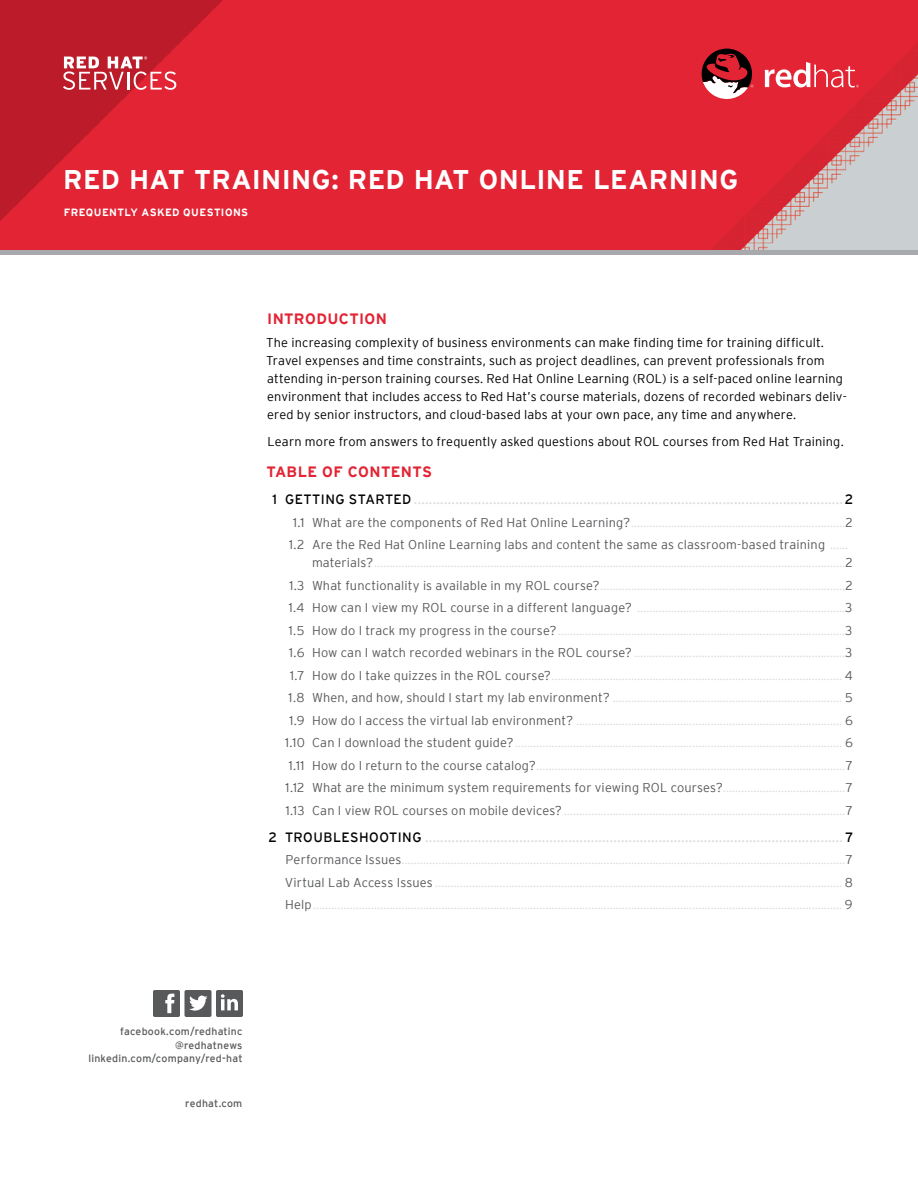
<style>
.page{position:relative;width:918px;height:1188px;background:#fff}
.page>*{position:absolute;margin:0;border:0;box-sizing:border-box;transform-origin:0 0}
.t1{font:700 27px "Interstate";letter-spacing:.015em;color:#fff}
.t2{font:700 15px "Interstate";letter-spacing:.025em;color:#e22434}
.t3{font:13.5px "Interstate";letter-spacing:.03em;color:#dcddde}
.t4{font:300 12.75px/22.5px "Interstate";letter-spacing:.01em;color:#dcddde;text-align:right}
.t5{font:300 12.75px/18px "Interstate";letter-spacing:.01em;color:#000}
.t6{font:300 12.75px/22.5px "Interstate";letter-spacing:.01em;color:#58595b;text-align:center}
.t7{font:10.5px/13.5px "Interstate";letter-spacing:.02em;color:#58595b;text-align:right}
.t8{font:700 10.5px "Interstate";letter-spacing:.04em;color:#fff}
.s1{color:#000}
.s2{color:#dcddde}
.s3{color:#58595b}
</style>
<div class="page">
<img style="left:0;top:0;width:918px;height:250px">
<svg style="left:153px;top:990px;width:90px;height:27px"></svg>
<svg style="left:765px;top:62px;width:94px;height:25px"></svg>
<svg style="left:702px;top:49px;width:51px;height:50px"></svg>
<svg style="left:63px;top:56px;width:113px;height:34px"></svg>
<div style="left:0;top:250px;width:918px;height:5px;background:#a7a9ac"></div>
<h1 class="t1" style="left:63px;top:164px;width:677px">RED HAT TRAINING: RED HAT ONLINE LEARNING</h1>
<p class="t8" style="left:64px;top:206px;width:186px">FREQUENTLY ASKED QUESTIONS</p>
<p class="t2" style="left:267px;top:310px;width:121px">INTRODUCTION</p>
<p class="t5" style="left:266px;top:333px;width:582px">The increasing complexity of business environments can make finding time for training difficult.<br>Travel expenses and time constraints, such as project deadlines, can prevent professionals from attending in-person training courses. Red Hat Online Learning (ROL) is a self-paced online learning environment that includes access to Red Hat’s course materials, dozens of recorded webinars deliv&shy;ered by senior instructors, and cloud-based labs at your own pace, any time and anywhere.</p>
<p class="t5" style="left:268px;top:432px;width:578px">Learn more from answers to frequently asked questions about ROL courses from Red Hat Training.</p>
<p class="t2" style="left:266px;top:463px;width:167px">TABLE OF CONTENTS</p>
<p class="t3" style="left:273px;top:492px;width:582px"><span class="s1">1 GETTING STARTED</span> ..................................................................................................................<span class="s1">2</span></p>
<p class="t6" style="left:289px;top:511px;width:565px">1.1 What are the components of Red Hat Online Learning?<span class="s2">......................................................................</span>2<br>1.2 Are the Red Hat Online Learning labs and content the same as classroom-based training <span class="s2">......</span></p>
<p class="t4" style="left:285px;top:551px;width:569px"><span class="s3">materials?</span>..........................................................................................................................................................<span class="s3">2<br>1.3 What functionality is available in my ROL course?</span>................................................................................<span class="s3">2<br>1.4 How can I view my ROL course in a different language?</span> ....................................................................<span class="s3">3<br>1.5 How do I track my progress in the course?</span>..............................................................................................<span class="s3">3<br>1.6 How can I watch recorded webinars in the ROL course?</span> .....................................................................<span class="s3">3<br>1.7 How do I take quizzes in the ROL course?</span>............................................................................................... <span class="s3">4<br>1.8 When, and how, should I start my lab environment?</span> ........................................................................... <span class="s3">5<br>1.9 How do I access the virtual lab environment?</span> ....................................................................................... <span class="s3">6<br>1.10 Can I download the student guide?</span>........................................................................................................... <span class="s3">6<br>1.11 How do I return to the course catalog?</span>.....................................................................................................<span class="s3">7<br>1.12 What are the minimum system requirements for viewing ROL courses?</span>........................................<span class="s3">7<br>1.13 Can I view ROL courses on mobile devices?</span>............................................................................................<span class="s3">7</span></p>
<p class="t3" style="left:269px;top:829px;width:586px"><span class="s1">2 TROUBLESHOOTING</span> ............................................................................................................... <span class="s1">7</span></p>
<p class="t4" style="left:285px;top:848px;width:569px;text-align:justify"><span class="s3">Performance Issues</span>.................................................................................................................................................<span class="s3">7<br>Virtual Lab Access Issues</span> ..................................................................................................................................... <span class="s3">8<br>Help</span>............................................................................................................................................................................. <span class="s3">9</span></p>
<p class="t7" style="left:88px;top:1024px;width:156px">facebook.com/redhatinc @redhatnews linkedin.com/company/red-hat</p>
<p class="t7" style="left:185px;top:1096px;width:59px">redhat.com</p>
</div>
